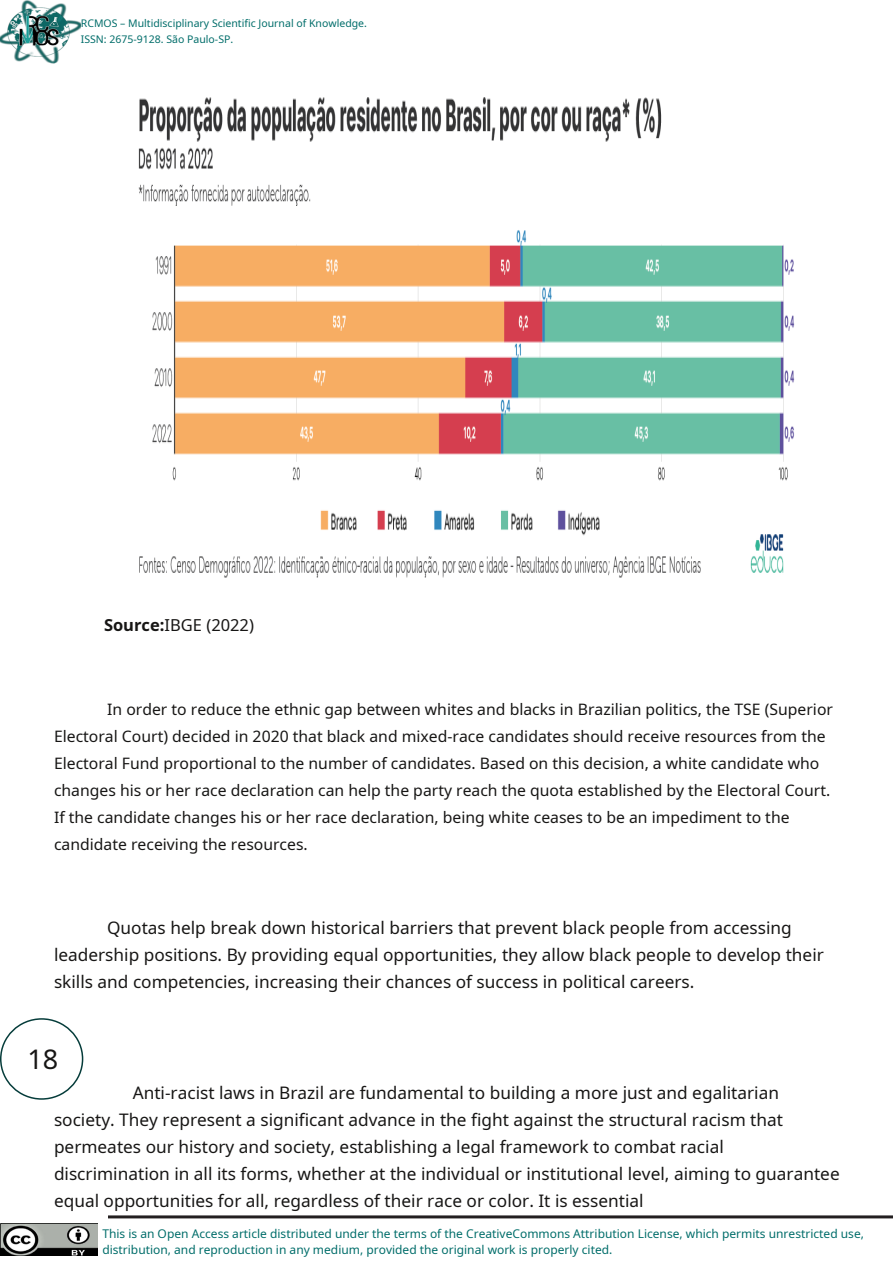
<style>
.page{position:relative;width:893px;height:1263px;background:#fff}
.page>*{position:absolute;margin:0;border:0;box-sizing:border-box;transform-origin:0 0}
.t1{font:27px "Noto Sans";color:#171615}
.t2{font:17.25px/27px "Noto Sans";color:#171615}
.t3{font:16.5px "Noto Sans";color:#171615}
.t4{font:15.75px/27px "Noto Sans";color:#171615}
.t5{font:12px/16.5px "Noto Sans";color:#006d6a}
.t6{font:10.5px/16.5px "Noto Sans";color:#006d6a}
.s1{font-weight:700}
</style>
<div class="page">
<img style="left:0;top:1224px;width:97px;height:32px">
<img style="left:0;top:0;width:81px;height:64px">
<div style="left:0;top:1018px;width:83px;height:82px;border:2px solid #053c3a;border-radius:50%"></div>
<hr style="left:108px;top:1215px;width:785px;height:3px;background:#231f20">
<img style="left:138px;top:97px;width:656px;height:481px">
<p class="t6" style="left:81px;top:14px;width:288px">RCMOS – Multidisciplinary Scientific Journal of Knowledge.<br>ISSN: 2675-9128. São Paulo-SP.</p>
<p class="t3" style="left:104px;top:613px;width:152px"><span class="s1">Source:</span>IBGE (2022)</p>
<p class="t4" style="left:54px;top:695px;width:780px;text-indent:53px">In order to reduce the ethnic gap between whites and blacks in Brazilian politics, the TSE (Superior Electoral Court) decided in 2020 that black and mixed-race candidates should receive resources from the Electoral Fund proportional to the number of candidates. Based on this decision, a white candidate who changes his or her race declaration can help the party reach the quota established by the Electoral Court.<br>If the candidate changes his or her race declaration, being white ceases to be an impediment to the candidate receiving the resources.</p>
<p class="t2" style="left:54px;top:913px;width:771px;text-indent:53px">Quotas help break down historical barriers that prevent black people from accessing leadership positions. By providing equal opportunities, they allow black people to develop their skills and competencies, increasing their chances of success in political careers.</p>
<h1 class="t1" style="left:27px;top:1040px;width:32px">18</h1>
<p class="t2" style="left:54px;top:1078px;width:787px;text-indent:79px">Anti-racist laws in Brazil are fundamental to building a more just and egalitarian society. They represent a significant advance in the fight against the structural racism that permeates our history and society, establishing a legal framework to combat racial discrimination in all its forms, whether at the individual or institutional level, aiming to guarantee equal opportunities for all, regardless of their race or color. It is essential</p>
<p class="t5" style="left:102px;top:1225px;width:763px">This is an Open Access article distributed under the terms of the CreativeCommons Attribution License, which permits unrestricted use, distribution, and reproduction in any medium, provided the original work is properly cited.</p>
</div>
